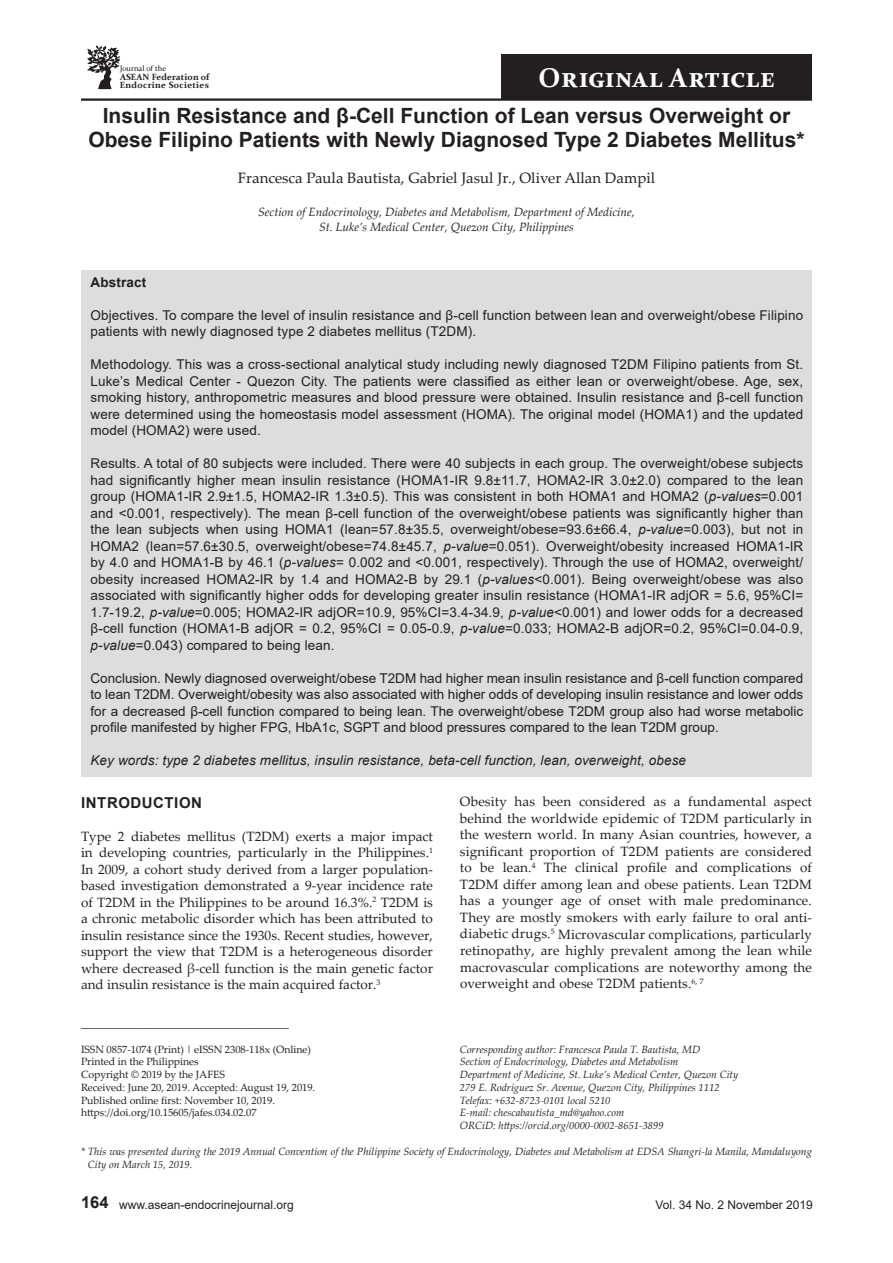
<style>
.page{position:relative;width:893px;height:1263px;background:#fff}
.page>*{position:absolute;margin:0;border:0;box-sizing:border-box;transform-origin:0 0}
.t1{font:700 27px "Constantia";letter-spacing:.005em;color:#fff}
.t2{font:700 21px/24px "Arial";color:#231f20;text-align:center}
.t3{font:15px "Palatino Linotype";color:#231f20}
.t4{font:700 15px "Arial";letter-spacing:.035em;color:#231f20}
.t5{font:13.5px/16.5px "Arial";letter-spacing:.01em;color:#231f20;text-align:justify}
.t6{font:13.5px/16.5px "Palatino Linotype";color:#231f20;text-align:justify}
.t7{font:italic 13.5px "Arial";letter-spacing:.01em;color:#231f20}
.t8{font:700 13.5px "Arial";letter-spacing:.01em;color:#231f20}
.t9{font:italic 12px/15px "Palatino Linotype";color:#231f20;text-align:center}
.t10{font:12px "Arial";color:#231f20}
.t11{font:italic 10.5px/12.8px "Palatino Linotype";color:#231f20}
.t12{font:10.5px/12.8px "Palatino Linotype";letter-spacing:-.005em;color:#231f20}
.t13{font:700 9px/7.5px "Constantia";letter-spacing:.03em;color:#231f20}
.t14{font:7.8px "Constantia";color:#231f20}
.s1{font-style:italic}
.s2{font-weight:700;font-size:16.5px}
</style>
<div class="page">
<div style="left:81px;top:270px;width:731px;height:506px;background:#dcdddf"></div>
<hr style="left:81px;top:98px;width:731px;height:3px;background:#231f20">
<svg style="left:87px;top:45px;width:33px;height:44px"></svg>
<div style="left:501px;top:54px;width:311px;height:46px;background:#231f20"></div>
<p class="t14" style="left:120px;top:63px;width:48px">Journal of the</p>
<p class="t13" style="left:120px;top:73px;width:91px">ASEAN Federation of<br>Endocrine Societies</p>
<h1 class="t1" style="left:539px;top:59px;width:238px">Original Article</h1>
<h2 class="t2" style="left:88px;top:104px;width:718px">Insulin Resistance and β-Cell Function of Lean versus Overweight or<br>Obese Filipino Patients with Newly Diagnosed Type 2 Diabetes Mellitus*</h2>
<p class="t3" style="left:238px;top:168px;width:419px">Francesca Paula Bautista, Gabriel Jasul Jr., Oliver Allan Dampil</p>
<p class="t9" style="left:258px;top:204px;width:378px">Section of Endocrinology, Diabetes and Metabolism, Department of Medicine,<br>St. Luke’s Medical Center, Quezon City, Philippines</p>
<p class="t8" style="left:90px;top:272px;width:57px">Abstract</p>
<p class="t5" style="left:90px;top:306px;width:714px">Objectives. To compare the level of insulin resistance and β-cell function between lean and overweight/obese Filipino patients with newly diagnosed type 2 diabetes mellitus (T2DM).</p>
<p class="t5" style="left:90px;top:356px;width:714px">Methodology. This was a cross-sectional analytical study including newly diagnosed T2DM Filipino patients from St.<br>Luke’s Medical Center - Quezon City. The patients were classified as either lean or overweight/obese. Age, sex, smoking history, anthropometric measures and blood pressure were obtained. Insulin resistance and β-cell function were determined using the homeostasis model assessment (HOMA). The original model (HOMA1) and the updated model (HOMA2) were used.</p>
<p class="t5" style="left:90px;top:455px;width:714px">Results. A total of 80 subjects were included. There were 40 subjects in each group. The overweight/obese subjects had significantly higher mean insulin resistance (HOMA1-IR 9.8±11.7, HOMA2-IR 3.0±2.0) compared to the lean group (HOMA1-IR 2.9±1.5, HOMA2-IR 1.3±0.5). This was consistent in both HOMA1 and HOMA2 (<span class="s1">p-values</span>=0.001 and &lt;0.001, respectively). The mean β-cell function of the overweight/obese patients was significantly higher than the lean subjects when using HOMA1 (lean=57.8±35.5, overweight/obese=93.6±66.4, <span class="s1">p-value</span>=0.003), but not in HOMA2 (lean=57.6±30.5, overweight/obese=74.8±45.7, <span class="s1">p-value</span>=0.051). Overweight/obesity increased HOMA1-IR by 4.0 and HOMA1-B by 46.1 (<span class="s1">p-values</span>= 0.002 and &lt;0.001, respectively). Through the use of HOMA2, overweight/ obesity increased HOMA2-IR by 1.4 and HOMA2-B by 29.1 (<span class="s1">p-values</span>&lt;0.001). Being overweight/obese was also associated with significantly higher odds for developing greater insulin resistance (HOMA1-IR adjOR = 5.6, 95%CI= 1.7-19.2, <span class="s1">p-value</span>=0.005; HOMA2-IR adjOR=10.9, 95%CI=3.4-34.9, <span class="s1">p-value</span>&lt;0.001) and lower odds for a decreased β-cell function (HOMA1-B adjOR = 0.2, 95%CI = 0.05-0.9, <span class="s1">p-value</span>=0.033; HOMA2-B adjOR=0.2, 95%CI=0.04-0.9, <span class="s1">p-value</span>=0.043) compared to being lean.</p>
<p class="t5" style="left:90px;top:669px;width:714px">Conclusion. Newly diagnosed overweight/obese T2DM had higher mean insulin resistance and β-cell function compared to lean T2DM. Overweight/obesity was also associated with higher odds of developing insulin resistance and lower odds for a decreased β-cell function compared to being lean. The overweight/obese T2DM group also had worse metabolic profile manifested by higher FPG, HbA1c, SGPT and blood pressures compared to the lean T2DM group.</p>
<p class="t7" style="left:90px;top:752px;width:597px">Key words: type 2 diabetes mellitus, insulin resistance, beta-cell function, lean, overweight, obese</p>
<p class="t4" style="left:81px;top:792px;width:122px">INTRODUCTION</p>
<p class="t6" style="left:81px;top:827px;width:353px">Type 2 diabetes mellitus (T2DM) exerts a major impact in developing countries, particularly in the Philippines.<sup>1<br></sup>In 2009, a cohort study derived from a larger population&shy;based investigation demonstrated a 9-year incidence rate of T2DM in the Philippines to be around 16.3%.<sup>2</sup> T2DM is a chronic metabolic disorder which has been attributed to insulin resistance since the 1930s. Recent studies, however, support the view that T2DM is a heterogeneous disorder where decreased β-cell function is the main genetic factor and insulin resistance is the main acquired factor.<sup>3</sup></p>
<p class="t6" style="left:460px;top:793px;width:353px">Obesity has been considered as a fundamental aspect behind the worldwide epidemic of T2DM particularly in the western world. In many Asian countries, however, a significant proportion of T2DM patients are considered to be lean.<sup>4</sup> The clinical profile and complications of T2DM differ among lean and obese patients. Lean T2DM has a younger age of onset with male predominance.<br>They are mostly smokers with early failure to oral anti&shy;diabetic drugs.<sup>5</sup> Microvascular complications, particularly retinopathy, are highly prevalent among the lean while macrovascular complications are noteworthy among the overweight and obese T2DM patients.<sup>6,</sup> <sup>7</sup></p>
<p class="t12" style="left:81px;top:1017px;width:209px">________________________________________</p>
<p class="t12" style="left:81px;top:1042px;width:236px">ISSN 0857-1074 (Print) | eISSN 2308-118x (Online)<br>Printed in the Philippines<br>Copyright © 2019 by the JAFES<br>Received: June 20, 2019. Accepted: August 19, 2019.<br>Published online first: November 10, 2019. https://doi.org/10.15605/jafes.034.02.07</p>
<p class="t11" style="left:460px;top:1042px;width:280px">Corresponding author: Francesca Paula T. Bautista, MD<br>Section of Endocrinology, Diabetes and Metabolism<br>Department of Medicine, St. Luke’s Medical Center, Quezon City 279 E. Rodriguez Sr. Avenue, Quezon City, Philippines 1112<br>Telefax: +632-8723-0101 local 5210<br>E-mail: chescabautista_md@yahoo.com<br>ORCiD: https://orcid.org/0000-0002-8651-3899</p>
<p class="t11" style="left:88px;top:1145px;width:726px;text-indent:-7px">* This was presented during the 2019 Annual Convention of the Philippine Society of Endocrinology, Diabetes and Metabolism at EDSA Shangri-la Manila, Mandaluyong<br>City on March 15, 2019.</p>
<p class="t10" style="left:81px;top:1196px;width:214px"><span class="s2">164</span> www.asean-endocrinejournal.org</p>
<p class="t10" style="left:655px;top:1196px;width:159px">Vol. 34 No. 2 November 2019</p>
</div>
